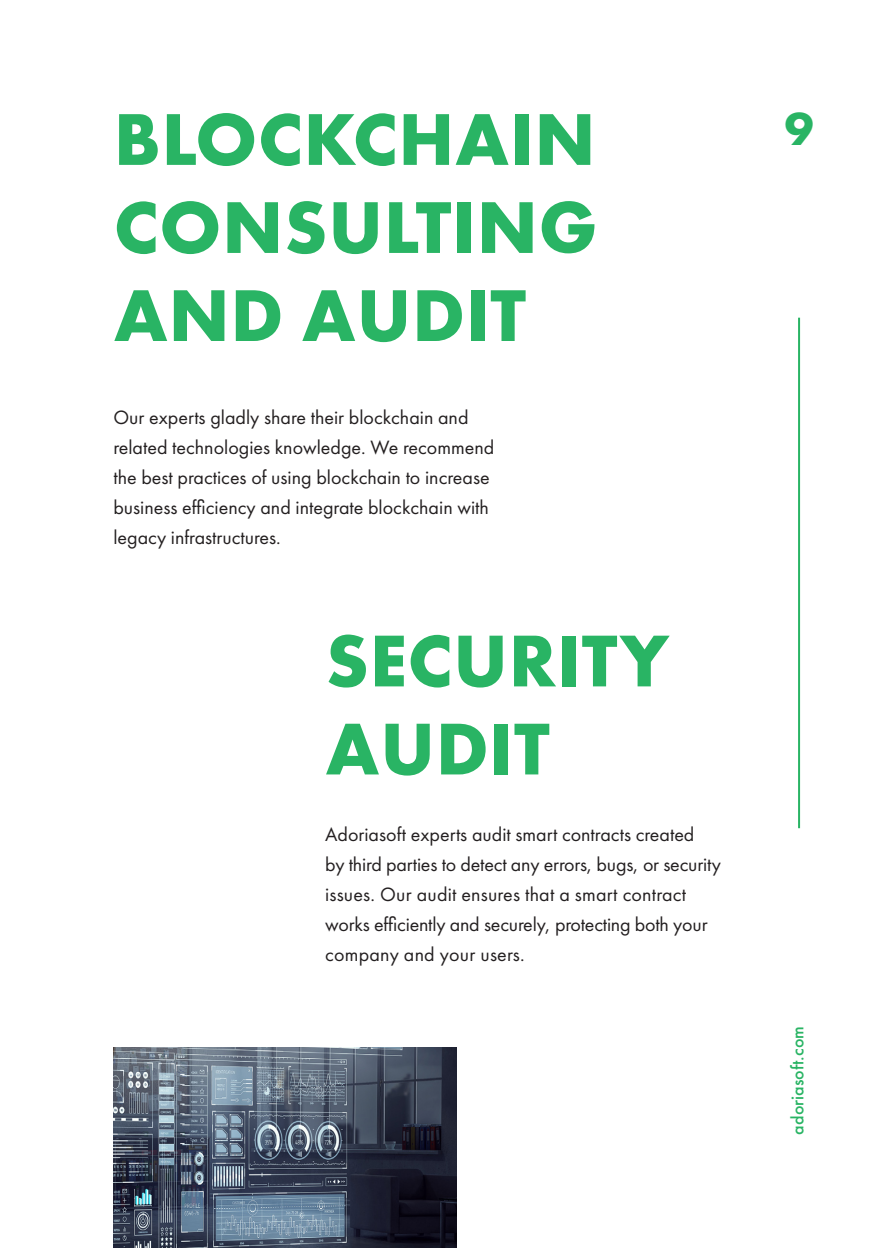
<style>
.page{position:relative;width:896px;height:1248px;background:#fff}
.page>*{position:absolute;margin:0;border:0;box-sizing:border-box;transform-origin:0 0}
.Paragraph_Style_2{font:700 76px/88px "Futura New";letter-spacing:.01em;color:#29b464;text-align:justify}
.t1{font:700 48px "Futura New";color:#29b464}
.Paragraph_Style_2-2{font:20px/30px "Futura New";color:#231f20}
.t2{font:500 18px "Futura New";color:#29b464}
</style>
<div class="page">
<hr style="left:798px;top:317px;width:2px;height:511px;background:#29b464">
<img style="left:113px;top:1047px;width:343px;height:200px">
<p class="Paragraph_Style_2" style="left:114px;top:93px;width:485px">BLOCKCHAIN CONSULTING AND AUDIT</p>
<p class="Paragraph_Style_2-2" style="left:113px;top:402px;width:382px">Our experts gladly share their blockchain and related technologies knowledge. We recommend the best practices of using blockchain to increase business efficiency and integrate blockchain with legacy infrastructures.</p>
<p class="Paragraph_Style_2" style="left:325px;top:615px;width:345px">SECURITY<br>AUDIT</p>
<p class="Paragraph_Style_2-2" style="left:325px;top:818px;width:397px">Adoriasoft experts audit smart contracts created<br>by third parties to detect any errors, bugs, or security issues. Our audit ensures that a smart contract works efficiently and securely, protecting both your company and your users.</p>
<h2 class="t1" style="left:784px;top:98px;width:30px">9</h2>
<p class="t2" style="left:787px;top:1134px;width:110px;rotate:-90deg">adoriasoft.com</p>
</div>
